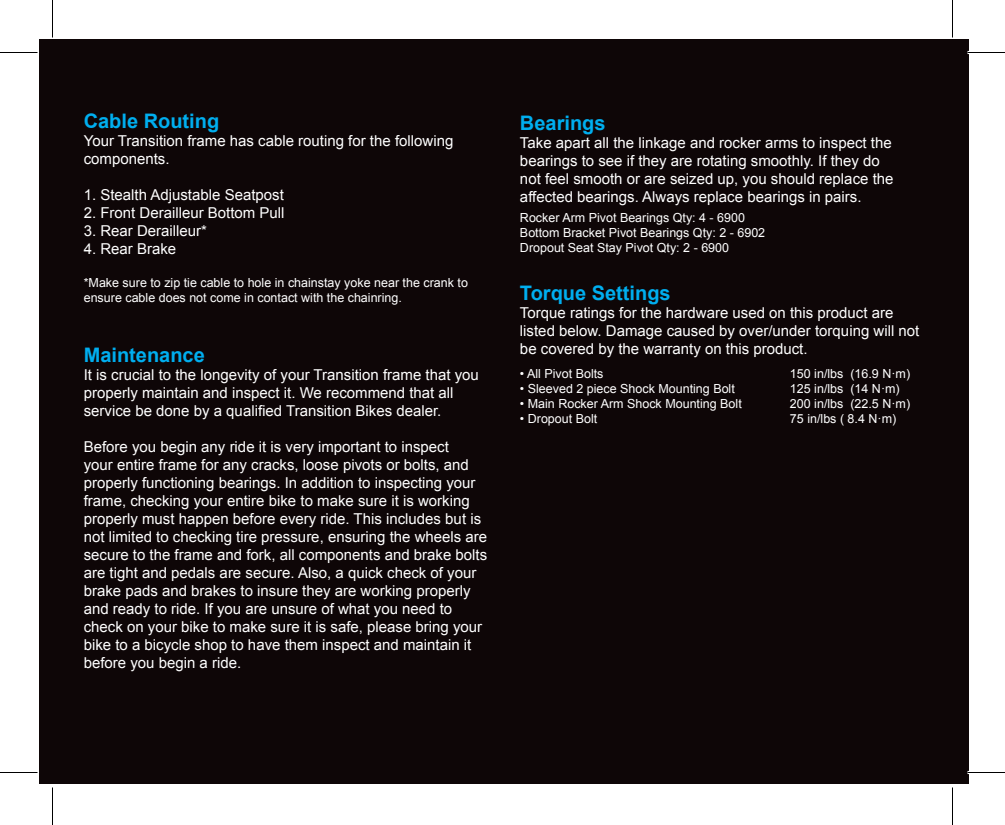
<style>
.page{position:relative;width:1005px;height:825px;background:#fff}
.page>*{position:absolute;margin:0;border:0;box-sizing:border-box;transform-origin:0 0}
.t1{font:700 20px "Arial";color:#00aeef}
.t2{font:15px/18px "Arial";color:#fff}
.t3{font:12.5px/15px "Arial";color:#fff}
</style>
<div class="page">
<div style="left:39px;top:39px;width:930px;height:745px;background:#0e0607"></div>
<hr style="left:968px;top:51px;width:37px;height:3px;background:#fff">
<hr style="left:968px;top:771px;width:37px;height:3px;background:#fff">
<hr style="left:0;top:52px;width:38px;height:1px;background:#000">
<hr style="left:968px;top:52px;width:37px;height:1px;background:#000">
<hr style="left:0;top:772px;width:38px;height:1px;background:#000">
<hr style="left:968px;top:772px;width:37px;height:1px;background:#000">
<hr style="left:52px;top:0;width:1px;height:38px;background:#000">
<hr style="left:52px;top:788px;width:1px;height:37px;background:#000">
<hr style="left:952px;top:0;width:1px;height:38px;background:#000">
<hr style="left:952px;top:788px;width:1px;height:37px;background:#000">
<p class="t1" style="left:84px;top:108px;width:137px">Cable Routing</p>
<p class="t2" style="left:84px;top:132px;width:371px">Your Transition frame has cable routing for the following components.</p>
<p class="t2" style="left:84px;top:186px;width:202px">1. Stealth Adjustable Seatpost</p>
<p class="t2" style="left:84px;top:204px;width:202px">2. Front Derailleur Bottom Pull</p>
<p class="t2" style="left:84px;top:222px;width:125px">3. Rear Derailleur*</p>
<p class="t2" style="left:84px;top:240px;width:94px">4. Rear Brake</p>
<p class="t3" style="left:84px;top:276px;width:386px">*Make sure to zip tie cable to hole in chainstay yoke near the crank to ensure cable does not come in contact with the chainring.</p>
<p class="t1" style="left:84px;top:342px;width:123px">Maintenance</p>
<p class="t2" style="left:84px;top:366px;width:397px">It is crucial to the longevity of your Transition frame that you properly maintain and inspect it. We recommend that all service be done by a qualified Transition Bikes dealer.</p>
<p class="t2" style="left:84px;top:438px;width:405px">Before you begin any ride it is very important to inspect<br>your entire frame for any cracks, loose pivots or bolts, and properly functioning bearings. In addition to inspecting your frame, checking your entire bike to make sure it is working properly must happen before every ride. This includes but is not limited to checking tire pressure, ensuring the wheels are secure to the frame and fork, all components and brake bolts are tight and pedals are secure. Also, a quick check of your brake pads and brakes to insure they are working properly and ready to ride. If you are unsure of what you need to check on your bike to make sure it is safe, please bring your bike to a bicycle shop to have them inspect and maintain it before you begin a ride.</p>
<p class="t1" style="left:520px;top:109px;width:87px">Bearings</p>
<p class="t2" style="left:520px;top:133px;width:375px">Take apart all the linkage and rocker arms to inspect the bearings to see if they are rotating smoothly. If they do not feel smooth or are seized up, you should replace the affected bearings. Always replace bearings in pairs.</p>
<p class="t3" style="left:520px;top:210px;width:227px">Rocker Arm Pivot Bearings Qty: 4 - 6900</p>
<p class="t3" style="left:520px;top:225px;width:247px">Bottom Bracket Pivot Bearings Qty: 2 - 6902</p>
<p class="t3" style="left:520px;top:240px;width:211px">Dropout Seat Stay Pivot Qty: 2 - 6900</p>
<p class="t1" style="left:520px;top:279px;width:152px">Torque Settings</p>
<p class="t2" style="left:520px;top:303px;width:401px">Torque ratings for the hardware used on this product are listed below. Damage caused by over/under torquing will not be covered by the warranty on this product.</p>
<p class="t3" style="left:520px;top:366px;width:85px">• All Pivot Bolts</p>
<p class="t3" style="left:790px;top:366px;width:122px">150 in/lbs (16.9 N·m)</p>
<p class="t3" style="left:520px;top:381px;width:216px">• Sleeved 2 piece Shock Mounting Bolt</p>
<p class="t3" style="left:790px;top:381px;width:111px">125 in/lbs (14 N·m)</p>
<p class="t3" style="left:520px;top:396px;width:223px">• Main Rocker Arm Shock Mounting Bolt</p>
<p class="t3" style="left:790px;top:396px;width:122px">200 in/lbs (22.5 N·m)</p>
<p class="t3" style="left:520px;top:411px;width:79px">• Dropout Bolt</p>
<p class="t3" style="left:790px;top:411px;width:108px">75 in/lbs ( 8.4 N·m)</p>
</div>
